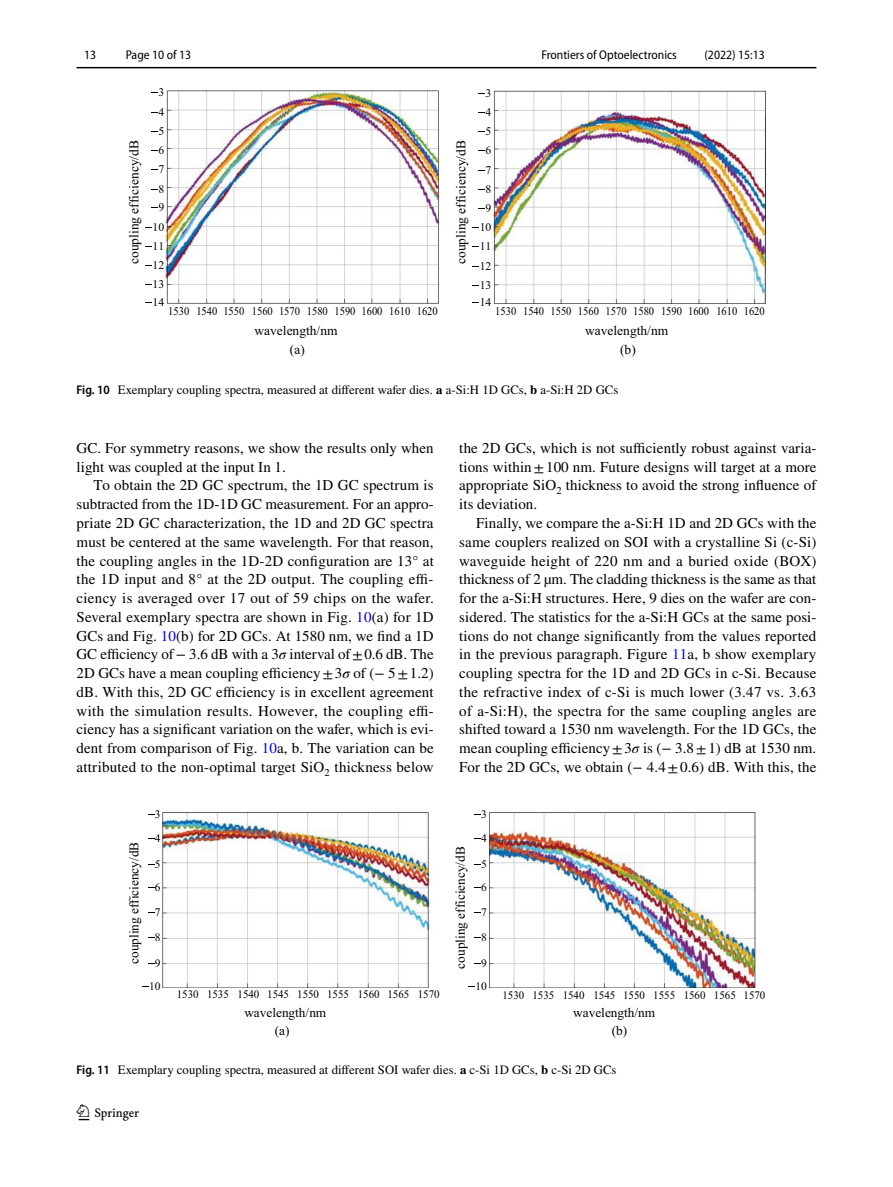
<style>
.page{position:relative;width:893px;height:1187px;background:#fff}
.page>*{position:absolute;margin:0;border:0;box-sizing:border-box;transform-origin:0 0}
.t1{font:22.5px "Springnew Regular 2";color:#000}
.t2{font:15px/18.8px "STIX";letter-spacing:.005em;color:#000;text-align:justify}
.t3{font:13.5px "Times New Roman PSMT7";color:#000}
.t4{font:13.35px "Times New Roman PSMT8";color:#000}
.t5{font:12.75px "STIX";color:#000}
.t6{font:semi-condensed 12.75px "Myriad Pro";color:#000}
.t7{font:11.7px "Times New Roman PSMT7";color:#000;scale:.9 1}
.t8{font:11.7px/19.2px "Times New Roman PSMT7";color:#000;text-align:center}
.t9{font:11.55px "Times New Roman PSMT8";color:#000;scale:.95 1}
.t10{font:11.55px/24.9px "Times New Roman PSMT8";color:#000;text-align:justify}
.s1{font-family:"Myriad Pro";font-weight:600;font-stretch:semi-condensed}
.s2{font-weight:700}
.s3{color:#00f}
.s4{font-style:italic}
</style>
<div class="page">
<hr style="left:77px;top:67px;width:739px;height:1px;background:#000">
<img style="left:165px;top:91px;width:601px;height:212px">
<img style="left:162px;top:812px;width:594px;height:175px">
<p class="t6" style="left:84px;top:48px;width:14px">13</p>
<p class="t6" style="left:126px;top:48px;width:67px">Page 10 of 13</p>
<p class="t8" style="left:158px;top:83px;width:7px">3</p>
<p class="t8" style="left:486px;top:83px;width:7px">3</p>
<p class="t6" style="left:541px;top:48px;width:137px">Frontiers of Optoelectronics</p>
<p class="t6" style="left:704px;top:48px;width:62px">(2022) 15:13</p>
<p class="t8" style="left:153px;top:102px;width:13px">4<br>5<br>6<br>7<br>8<br>9<br>10<br>11<br>12<br>13</p>
<p class="t8" style="left:153px;top:292px;width:13px">14</p>
<p class="t8" style="left:480px;top:102px;width:13px">4<br>5<br>6<br>7<br>8<br>9<br>10<br>11<br>12<br>13</p>
<p class="t8" style="left:480px;top:292px;width:13px">14</p>
<p class="t3" style="left:125px;top:264px;width:125px;rotate:-90deg">coupling efficiency/dB</p>
<p class="t3" style="left:452px;top:264px;width:125px;rotate:-90deg">coupling efficiency/dB</p>
<p class="t7" style="left:168px;top:303px;width:301px">1530 1540 1550 1560 1570 1580 1590 1600 1610 1620</p>
<p class="t3" style="left:254px;top:321px;width:85px">wavelength/nm</p>
<p class="t7" style="left:495px;top:303px;width:301px">1530 1540 1550 1560 1570 1580 1590 1600 1610 1620</p>
<p class="t3" style="left:585px;top:321px;width:85px">wavelength/nm</p>
<p class="t3" style="left:620px;top:340px;width:17px">(b)</p>
<p class="t5" style="left:77px;top:380px;width:543px"><span class="s1">Fig. 10</span> Exemplary coupling spectra, measured at different wafer dies. <span class="s2">a</span> a-Si:H 1D GCs, <span class="s2">b</span> a-Si:H 2D GCs</p>
<p class="t2" style="left:77px;top:439px;width:359px">GC. For symmetry reasons, we show the results only when light was coupled at the input In 1.</p>
<p class="t2" style="left:77px;top:477px;width:359px;text-indent:17px">To obtain the 2D GC spectrum, the 1D GC spectrum is subtracted from the 1D-1D GC measurement. For an appro&shy;priate 2D GC characterization, the 1D and 2D GC spectra must be centered at the same wavelength. For that reason, the coupling angles in the 1D-2D configuration are 13° at the 1D input and 8° at the 2D output. The coupling effi&shy;ciency is averaged over 17 out of 59 chips on the wafer.<br>Several exemplary spectra are shown in Fig. <span class="s3">10</span>(a) for 1D GCs and Fig. <span class="s3">10</span>(b) for 2D GCs. At 1580 nm, we find a 1D GC efficiency of− 3.6 dB with a 3<span class="s4">σ</span> interval of±0.6 dB. The 2D GCs have a mean coupling efficiency±3<span class="s4">σ</span> of (− 5±1.2) dB. With this, 2D GC efficiency is in excellent agreement with the simulation results. However, the coupling effi&shy;ciency has a significant variation on the wafer, which is evi&shy;dent from comparison of Fig. <span class="s3">10</span>a, b. The variation can be attributed to the non-optimal target SiO<sub>2</sub> thickness below</p>
<p class="t4" style="left:125px;top:963px;width:124px;rotate:-90deg">coupling efficiency/dB</p>
<p class="t10" style="left:155px;top:801px;width:7px">3<br>4<br>5</p>
<p class="t10" style="left:155px;top:874px;width:7px">6<br>7<br>8</p>
<p class="t10" style="left:149px;top:951px;width:13px;line-height:22.6px;text-align:center">9<br>10</p>
<p class="t9" style="left:177px;top:986px;width:278px">1530 1535 1540 1545 1550 1555 1560 1565 1570</p>
<p class="t4" style="left:244px;top:1003px;width:83px">wavelength/nm</p>
<p class="t2" style="left:459px;top:439px;width:359px">the 2D GCs, which is not sufficiently robust against varia&shy;tions within±100 nm. Future designs will target at a more appropriate SiO<sub>2</sub> thickness to avoid the strong influence of its deviation.</p>
<p class="t2" style="left:459px;top:514px;width:359px;text-indent:17px">Finally, we compare the a-Si:H 1D and 2D GCs with the same couplers realized on SOI with a crystalline Si (c-Si) waveguide height of 220 nm and a buried oxide (BOX) thickness of 2 µm. The cladding thickness is the same as that for the a-Si:H structures. Here, 9 dies on the wafer are con&shy;sidered. The statistics for the a-Si:H GCs at the same posi&shy;tions do not change significantly from the values reported in the previous paragraph. Figure <span class="s3">11</span>a, b show exemplary coupling spectra for the 1D and 2D GCs in c-Si. Because the refractive index of c-Si is much lower (3.47 vs. 3.63 of a-Si:H), the spectra for the same coupling angles are shifted toward a 1530 nm wavelength. For the 1D GCs, the mean coupling efficiency±3<span class="s4">σ</span> is (− 3.8±1) dB at 1530 nm.<br>For the 2D GCs, we obtain (− 4.4±0.6) dB. With this, the</p>
<p class="t4" style="left:451px;top:968px;width:124px;rotate:-90deg">coupling efficiency/dB</p>
<p class="t10" style="left:481px;top:801px;width:7px">3<br>4<br>5</p>
<p class="t10" style="left:481px;top:874px;width:7px">6<br>7<br>8</p>
<p class="t10" style="left:475px;top:951px;width:13px;line-height:22.6px;text-align:center">9<br>10</p>
<p class="t9" style="left:502px;top:987px;width:278px">1530 1535 1540 1545 1550 1555 1560 1565 1570</p>
<p class="t4" style="left:573px;top:1003px;width:83px">wavelength/nm</p>
<p class="t4" style="left:275px;top:1020px;width:16px">(a)</p>
<p class="t4" style="left:612px;top:1020px;width:17px">(b)</p>
<p class="t5" style="left:77px;top:1060px;width:542px"><span class="s1">Fig. 11</span> Exemplary coupling spectra, measured at different SOI wafer dies. <span class="s2">a</span> c-Si 1D GCs, <span class="s2">b</span> c-Si 2D GCs</p>
<h1 class="t1" style="left:79px;top:1104px;width:62px">1 3</h1>
</div>
